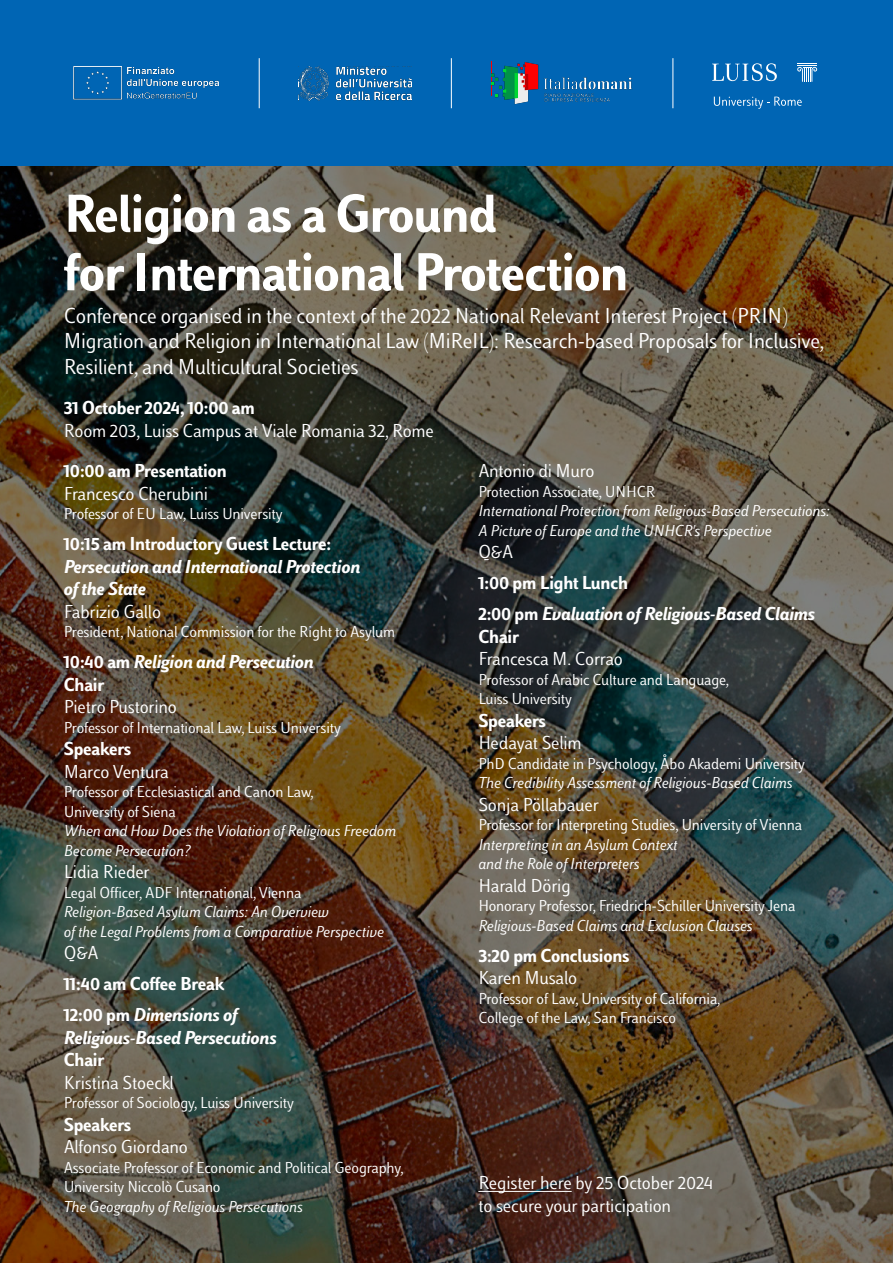
<style>
.page{position:relative;width:893px;height:1263px;background:#fff}
.page>*{position:absolute;margin:0;border:0;box-sizing:border-box;transform-origin:0 0}
.t1{font:700 55.5px/58.5px "Luiss Sans";letter-spacing:-.01em;color:#fff}
.t2{font:22.5px/25.5px "Luiss Sans";letter-spacing:-.01em;color:#fff}
.t3{font:19.5px/22.5px "Luiss Sans";letter-spacing:-.01em;color:#fff}
.t4{font:italic 700 19.5px/22.5px "Luiss Sans";letter-spacing:-.01em;color:#fff}
.t5{font:700 19.5px/31px "Luiss Sans";letter-spacing:-.01em;color:#fff}
.t6{font:16.5px/19.5px "Luiss Sans";letter-spacing:-.01em;color:#fff}
.t7{font:italic 16.5px/19.5px "Luiss Sans";letter-spacing:-.01em;color:#fff}
.s1{font-style:normal}
.s2{font-style:italic}
</style>
<div class="page">
<img style="left:0;top:166px;width:893px;height:1097px">
<div style="left:0;top:0;width:893px;height:166px;background:#0065b4"></div>
<hr style="left:478px;top:1191px;width:94px;height:1px;background:#fff">
<hr style="left:451px;top:58px;width:1px;height:50px;background:#fff">
<hr style="left:673px;top:58px;width:1px;height:50px;background:#fff">
<hr style="left:259px;top:58px;width:1px;height:50px;background:#fff">
<svg style="left:491px;top:62px;width:141px;height:43px"></svg>
<svg style="left:299px;top:67px;width:113px;height:33px"></svg>
<svg style="left:73px;top:66px;width:146px;height:34px"></svg>
<svg style="left:712px;top:63px;width:105px;height:46px"></svg>
<h1 class="t1" style="left:64px;top:183px;width:566px">Religion as a Ground<br>for International Protection</h1>
<h2 class="t2" style="left:64px;top:303px;width:761px">Conference organised in the context of the 2022 National Relevant Interest Project (PRIN)<br>Migration and Religion in International Law (MiReIL): Research-based Proposals for Inclusive,<br>Resilient, and Multicultural Societies</h2>
<p class="t5" style="left:64px;top:392px;width:193px">31 October 2024, 10:00 am</p>
<p class="t3" style="left:64px;top:419px;width:372px">Room 203, Luiss Campus at Viale Romania 32, Rome</p>
<p class="t5" style="left:64px;top:455px;width:164px">10:00 am Presentation</p>
<p class="t3" style="left:64px;top:482px;width:146px">Francesco Cherubini</p>
<p class="t6" style="left:64px;top:504px;width:220px">Professor of EU Law, Luiss University</p>
<p class="t5" style="left:64px;top:528px;width:269px">10:15 am Introductory Guest Lecture:</p>
<p class="t4" style="left:64px;top:554px;width:298px">Persecution and International Protection of the State</p>
<p class="t3" style="left:64px;top:600px;width:99px">Fabrizio Gallo</p>
<p class="t6" style="left:64px;top:622px;width:333px">President, National Commission for the Right to Asylum</p>
<p class="t4" style="left:64px;top:650px;width:252px"><span class="s1">10:40 am</span> Religion and Persecution<br><span class="s1">Chair</span></p>
<p class="t3" style="left:64px;top:696px;width:115px">Pietro Pustorino</p>
<p class="t6" style="left:64px;top:718px;width:279px">Professor of International Law, Luiss University</p>
<p class="t5" style="left:64px;top:733px;width:69px">Speakers</p>
<p class="t3" style="left:64px;top:760px;width:107px">Marco Ventura</p>
<p class="t6" style="left:64px;top:782px;width:251px">Professor of Ecclesiastical and Canon Law,<br>University of Siena</p>
<p class="t7" style="left:64px;top:821px;width:334px">When and How Does the Violation of Religious Freedom<br>Become Persecution?</p>
<p class="t3" style="left:64px;top:861px;width:87px">Lidia Rieder</p>
<p class="t6" style="left:64px;top:883px;width:239px">Legal Officer, ADF International, Vienna</p>
<p class="t7" style="left:64px;top:902px;width:322px">Religion-Based Asylum Claims: An Overview<br>of the Legal Problems from a Comparative Perspective</p>
<p class="t3" style="left:64px;top:942px;width:36px">Q&amp;A</p>
<p class="t5" style="left:64px;top:968px;width:175px">11:40 am Coffee Break<br>12:00 pm <span class="s2">Dimensions of</span></p>
<p class="t4" style="left:64px;top:1025px;width:214px">Religious-Based Persecutions</p>
<p class="t5" style="left:64px;top:1044px;width:42px">Chair</p>
<p class="t3" style="left:64px;top:1071px;width:112px">Kristina Stoeckl</p>
<p class="t6" style="left:64px;top:1093px;width:232px">Professor of Sociology, Luiss University</p>
<p class="t5" style="left:64px;top:1108px;width:69px">Speakers</p>
<p class="t3" style="left:64px;top:1136px;width:126px">Alfonso Giordano</p>
<p class="t6" style="left:64px;top:1158px;width:341px">Associate Professor of Economic and Political Geography,<br>University Niccolò Cusano</p>
<p class="t7" style="left:64px;top:1197px;width:241px">The Geography of Religious Persecutions</p>
<p class="t3" style="left:478px;top:460px;width:118px">Antonio di Muro</p>
<p class="t6" style="left:478px;top:482px;width:178px">Protection Associate, UNHCR</p>
<p class="t7" style="left:478px;top:501px;width:353px">International Protection from Religious-Based Persecutions:<br>A Picture of Europe and the UNHCR's Perspective</p>
<p class="t3" style="left:478px;top:541px;width:36px">Q&amp;A</p>
<p class="t4" style="left:478px;top:567px;width:338px;line-height:31px"><span class="s1">1:00 pm Light Lunch<br>2:00 pm</span> Evaluation of Religious-Based Claims</p>
<p class="t5" style="left:478px;top:620px;width:42px">Chair</p>
<p class="t3" style="left:478px;top:648px;width:146px">Francesca M. Corrao</p>
<p class="t6" style="left:478px;top:670px;width:252px">Professor of Arabic Culture and Language,<br>Luiss University</p>
<p class="t5" style="left:478px;top:704px;width:69px">Speakers</p>
<p class="t3" style="left:478px;top:732px;width:105px">Hedayat Selim</p>
<p class="t6" style="left:478px;top:754px;width:328px">PhD Candidate in Psychology, Åbo Akademi University</p>
<p class="t7" style="left:478px;top:773px;width:316px">The Credibility Assessment of Religious-Based Claims</p>
<p class="t3" style="left:478px;top:793px;width:122px">Sonja Pöllabauer</p>
<p class="t6" style="left:478px;top:815px;width:325px">Professor for Interpreting Studies, University of Vienna</p>
<p class="t7" style="left:478px;top:835px;width:201px">Interpreting in an Asylum Context and the Role of Interpreters</p>
<p class="t3" style="left:478px;top:874px;width:94px">Harald Dörig</p>
<p class="t6" style="left:478px;top:896px;width:318px">Honorary Professor, Friedrich-Schiller University Jena</p>
<p class="t7" style="left:478px;top:916px;width:276px">Religious-Based Claims and Exclusion Clauses</p>
<p class="t5" style="left:478px;top:939px;width:153px">3:20 pm Conclusions</p>
<p class="t3" style="left:478px;top:967px;width:100px">Karen Musalo</p>
<p class="t6" style="left:478px;top:989px;width:243px">Professor of Law, University of California,<br>College of the Law, San Francisco</p>
<p class="t3" style="left:478px;top:1172px;width:237px">Register here by 25 October 2024 to secure your participation</p>
</div>
